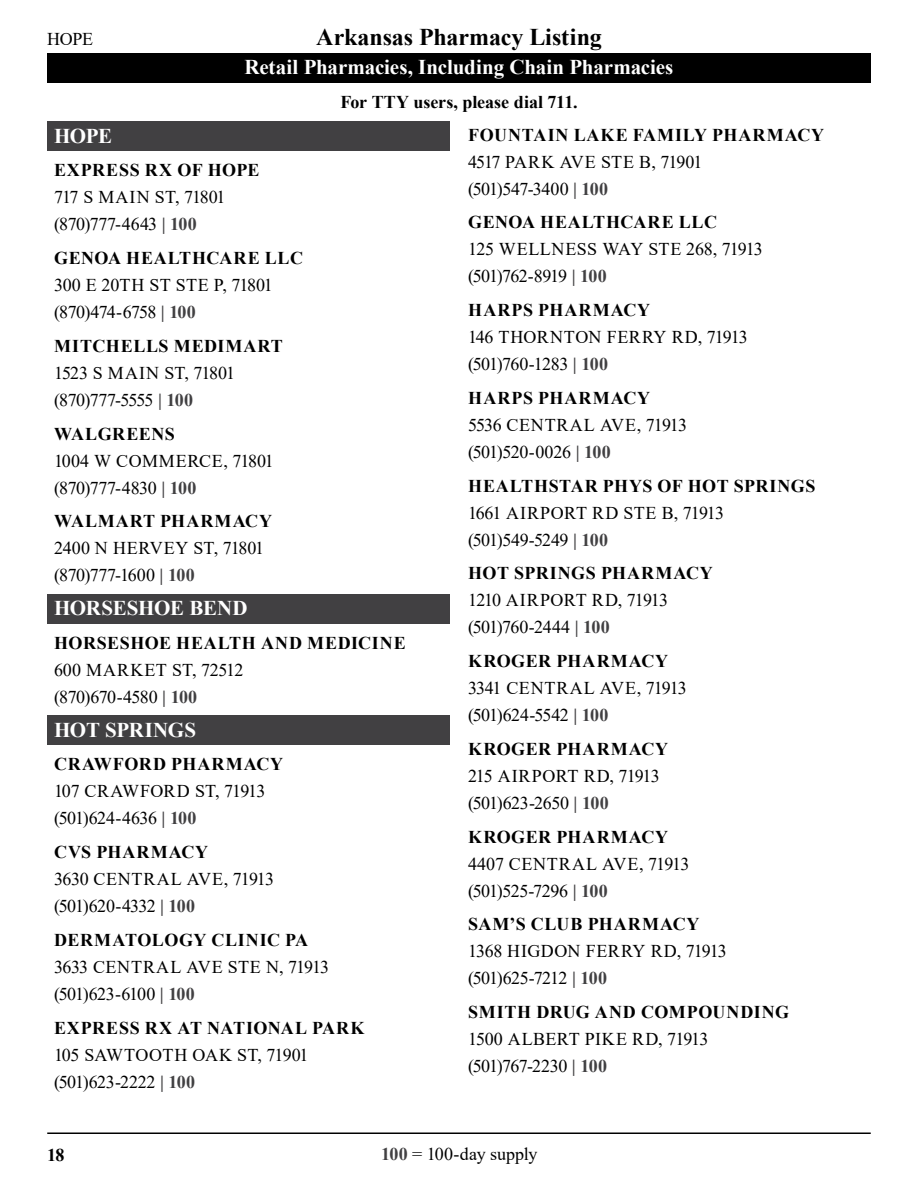
<style>
.page{position:relative;width:918px;height:1188px;background:#fff}
.page>*{position:absolute;margin:0;border:0;box-sizing:border-box;transform-origin:0 0}
.t1{font:700 24px "Times New Roman";letter-spacing:-.005em;color:#000}
.Heading_3_-_Cities{font:700 21px "Times New Roman";letter-spacing:-.01em;color:#fff}
.Address__Zip{font:18px "Times New Roman";color:#000}
.Phone___Features{font:18px "Times New Roman";letter-spacing:-.025em;color:#000}
.Heading_4_-_Pharmacy_names{font:700 18px "Times New Roman";letter-spacing:.035em;color:#000}
.Heading_4_-_Pharmacy_names-2{font:700 18px "Times New Roman";letter-spacing:.06em;color:#000}
.Address__Zip-2{font:18px "Times New Roman";letter-spacing:-.02em;color:#000}
.Phone___Features-2{font:18px "Times New Roman";letter-spacing:-.045em;color:#000}
.Heading_4_-_Pharmacy_names-3{font:700 18px "Times New Roman";letter-spacing:-.005em;color:#000}
.Heading_4_-_Pharmacy_names-4{font:700 18px "Times New Roman";letter-spacing:.055em;color:#000}
.Address__Zip-3{font:18px "Times New Roman";letter-spacing:-.045em;color:#000}
.Address__Zip-4{font:18px "Times New Roman";letter-spacing:-.025em;color:#000}
.Address__Zip-5{font:18px "Times New Roman";letter-spacing:-.03em;color:#000}
.s1{font-weight:700;color:#414042}
</style>
<div class="page">
<div style="left:47px;top:53px;width:824px;height:29px;background:#000"></div>
<hr style="left:47px;top:1132px;width:824px;height:2px;background:#000">
<div style="left:47px;top:122px;width:403px;height:29px;background:#414042"></div>
<div style="left:47px;top:594px;width:403px;height:29px;background:#414042"></div>
<div style="left:47px;top:716px;width:403px;height:29px;background:#414042"></div>
<p class="Address__Zip" style="left:47px;top:26px;width:47px">HOPE</p>
<h1 class="t1" style="left:316px;top:20px;width:287px">Arkansas Pharmacy Listing</h1>
<p class="Heading_3_-_Cities" style="left:245px;top:52px;width:430px">Retail Pharmacies, Including Chain Pharmacies</p>
<p class="Heading_4_-_Pharmacy_names-3" style="left:340px;top:89px;width:239px">For TTY users, please dial 711.</p>
<h3 class="Heading_3_-_Cities" style="left:54px;top:121px;width:60px">HOPE</h3>
<h4 class="Heading_4_-_Pharmacy_names" style="left:54px;top:157px;width:207px">EXPRESS RX OF HOPE</h4>
<p class="Address__Zip-5" style="left:54px;top:185px;width:173px">717 S MAIN ST, 71801</p>
<p class="Phone___Features" style="left:54px;top:212px;width:144px">(870)777-4643 <span class="s1">| 100</span></p>
<h4 class="Heading_4_-_Pharmacy_names" style="left:54px;top:245px;width:250px">GENOA HEALTHCARE LLC</h4>
<p class="Address__Zip" style="left:54px;top:273px;width:220px">300 E 20TH ST STE P, 71801</p>
<p class="Phone___Features" style="left:54px;top:300px;width:143px">(870)474-6758 <span class="s1">| 100</span></p>
<h4 class="Heading_4_-_Pharmacy_names" style="left:54px;top:333px;width:230px">MITCHELLS MEDIMART</h4>
<p class="Address__Zip" style="left:54px;top:360px;width:183px">1523 S MAIN ST, 71801</p>
<p class="Phone___Features" style="left:54px;top:387px;width:141px">(870)777-5555 <span class="s1">| 100</span></p>
<h4 class="Heading_4_-_Pharmacy_names" style="left:54px;top:421px;width:122px">WALGREENS</h4>
<p class="Address__Zip" style="left:54px;top:448px;width:221px">1004 W COMMERCE, 71801</p>
<p class="Phone___Features" style="left:54px;top:475px;width:144px">(870)777-4830 <span class="s1">| 100</span></p>
<h4 class="Heading_4_-_Pharmacy_names-2" style="left:54px;top:508px;width:219px">WALMART PHARMACY</h4>
<p class="Address__Zip" style="left:54px;top:536px;width:212px">2400 N HERVEY ST, 71801</p>
<p class="Phone___Features" style="left:54px;top:563px;width:142px">(870)777-1600 <span class="s1">| 100</span></p>
<h3 class="Heading_3_-_Cities" style="left:54px;top:593px;width:195px">HORSESHOE BEND</h3>
<h4 class="Heading_4_-_Pharmacy_names" style="left:54px;top:630px;width:353px">HORSESHOE HEALTH AND MEDICINE</h4>
<p class="Address__Zip" style="left:54px;top:657px;width:191px">600 MARKET ST, 72512</p>
<p class="Phone___Features" style="left:54px;top:684px;width:145px">(870)670-4580 <span class="s1">| 100</span></p>
<h3 class="Heading_3_-_Cities" style="left:54px;top:715px;width:144px">HOT SPRINGS</h3>
<h4 class="Heading_4_-_Pharmacy_names" style="left:54px;top:751px;width:230px">CRAWFORD PHARMACY</h4>
<p class="Address__Zip" style="left:54px;top:779px;width:213px">107 CRAWFORD ST, 71913</p>
<p class="Phone___Features" style="left:54px;top:806px;width:144px">(501)624-4636 <span class="s1">| 100</span></p>
<h4 class="Heading_4_-_Pharmacy_names" style="left:54px;top:839px;width:155px">CVS PHARMACY</h4>
<p class="Address__Zip-2" style="left:54px;top:867px;width:222px">3630 CENTRAL AVE, 71913</p>
<p class="Phone___Features-2" style="left:54px;top:894px;width:143px">(501)620-4332 <span class="s1">| 100</span></p>
<h4 class="Heading_4_-_Pharmacy_names" style="left:54px;top:927px;width:255px">DERMATOLOGY CLINIC PA</h4>
<p class="Address__Zip" style="left:54px;top:954px;width:277px">3633 CENTRAL AVE STE N, 71913</p>
<p class="Phone___Features" style="left:54px;top:981px;width:142px">(501)623-6100 <span class="s1">| 100</span></p>
<h4 class="Heading_4_-_Pharmacy_names" style="left:54px;top:1015px;width:312px">EXPRESS RX AT NATIONAL PARK</h4>
<p class="Address__Zip" style="left:54px;top:1042px;width:256px">105 SAWTOOTH OAK ST, 71901</p>
<p class="Phone___Features" style="left:54px;top:1069px;width:143px">(501)623-2222 <span class="s1">| 100</span></p>
<h4 class="Heading_4_-_Pharmacy_names-4" style="left:468px;top:122px;width:357px">FOUNTAIN LAKE FAMILY PHARMACY</h4>
<p class="Address__Zip-3" style="left:468px;top:149px;width:236px">4517 PARK AVE STE B, 71901</p>
<p class="Phone___Features" style="left:468px;top:176px;width:142px">(501)547-3400 <span class="s1">| 100</span></p>
<h4 class="Heading_4_-_Pharmacy_names" style="left:468px;top:209px;width:250px">GENOA HEALTHCARE LLC</h4>
<p class="Address__Zip" style="left:468px;top:237px;width:296px">125 WELLNESS WAY STE 268, 71913</p>
<p class="Phone___Features-2" style="left:468px;top:264px;width:140px">(501)762-8919 <span class="s1">| 100</span></p>
<h4 class="Heading_4_-_Pharmacy_names-2" style="left:468px;top:297px;width:183px">HARPS PHARMACY</h4>
<p class="Address__Zip" style="left:468px;top:324px;width:281px">146 THORNTON FERRY RD, 71913</p>
<p class="Phone___Features" style="left:468px;top:351px;width:142px">(501)760-1283 <span class="s1">| 100</span></p>
<h4 class="Heading_4_-_Pharmacy_names-2" style="left:468px;top:385px;width:183px">HARPS PHARMACY</h4>
<p class="Address__Zip-4" style="left:468px;top:412px;width:221px">5536 CENTRAL AVE, 71913</p>
<p class="Phone___Features" style="left:468px;top:439px;width:144px">(501)520-0026 <span class="s1">| 100</span></p>
<h4 class="Heading_4_-_Pharmacy_names" style="left:468px;top:473px;width:349px">HEALTHSTAR PHYS OF HOT SPRINGS</h4>
<p class="Address__Zip" style="left:468px;top:500px;width:258px">1661 AIRPORT RD STE B, 71913</p>
<p class="Phone___Features" style="left:468px;top:527px;width:142px">(501)549-5249 <span class="s1">| 100</span></p>
<h4 class="Heading_4_-_Pharmacy_names" style="left:468px;top:560px;width:246px">HOT SPRINGS PHARMACY</h4>
<p class="Address__Zip-2" style="left:468px;top:588px;width:202px">1210 AIRPORT RD, 71913</p>
<p class="Phone___Features" style="left:468px;top:615px;width:143px">(501)760-2444 <span class="s1">| 100</span></p>
<h4 class="Heading_4_-_Pharmacy_names" style="left:468px;top:648px;width:201px">KROGER PHARMACY</h4>
<p class="Address__Zip" style="left:468px;top:675px;width:220px">3341 CENTRAL AVE, 71913</p>
<p class="Phone___Features" style="left:468px;top:702px;width:142px">(501)624-5542 <span class="s1">| 100</span></p>
<h4 class="Heading_4_-_Pharmacy_names" style="left:468px;top:736px;width:201px">KROGER PHARMACY</h4>
<p class="Address__Zip" style="left:468px;top:763px;width:193px">215 AIRPORT RD, 71913</p>
<p class="Phone___Features" style="left:468px;top:790px;width:142px">(501)623-2650 <span class="s1">| 100</span></p>
<h4 class="Heading_4_-_Pharmacy_names" style="left:468px;top:824px;width:201px">KROGER PHARMACY</h4>
<p class="Address__Zip" style="left:468px;top:851px;width:223px">4407 CENTRAL AVE, 71913</p>
<p class="Phone___Features" style="left:468px;top:878px;width:141px">(501)525-7296 <span class="s1">| 100</span></p>
<h4 class="Heading_4_-_Pharmacy_names" style="left:468px;top:911px;width:233px">SAM’S CLUB PHARMACY</h4>
<p class="Address__Zip" style="left:468px;top:939px;width:260px">1368 HIGDON FERRY RD, 71913</p>
<p class="Phone___Features" style="left:468px;top:966px;width:141px">(501)625-7212 <span class="s1">| 100</span></p>
<h4 class="Heading_4_-_Pharmacy_names" style="left:468px;top:999px;width:322px">SMITH DRUG AND COMPOUNDING</h4>
<p class="Address__Zip" style="left:468px;top:1026px;width:242px">1500 ALBERT PIKE RD, 71913</p>
<p class="Phone___Features" style="left:468px;top:1053px;width:141px">(501)767-2230 <span class="s1">| 100</span></p>
<p class="Heading_4_-_Pharmacy_names" style="left:47px;top:1142px;width:19px">18</p>
<p class="Address__Zip" style="left:381px;top:1141px;width:158px"><span class="s1">100</span> = 100-day supply</p>
</div>
